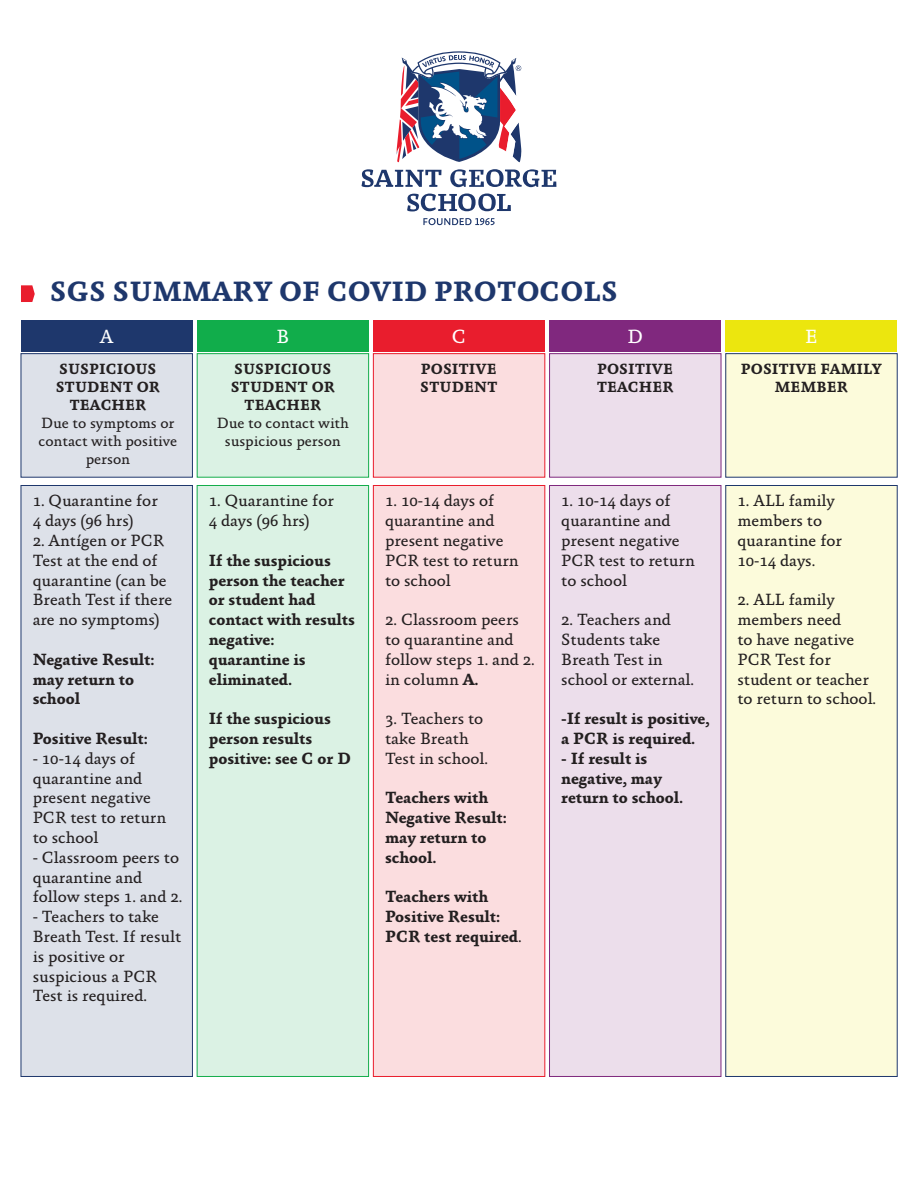
<style>
.page{position:relative;width:918px;height:1188px;background:#fff}
.page>*{position:absolute;margin:0;border:0;box-sizing:border-box;transform-origin:0 0}
.t1{font:700 28.35px "Absara";color:#1e376c}
.t2{font:19.35px "Absara OT";color:#fff}
.t3{font:16.5px/19.8px "Absara OT";color:#231f20}
.t4{font:700 16.5px/19.8px "Absara OT";color:#231f20}
.t5{font:700 15px/18px "Absara OT";color:#231f20;text-align:center}
.t6{font:15px/18px "Absara OT";color:#231f20;text-align:center}
.s1{font-weight:700}
.s2{font-weight:400}
</style>
<div class="page">
<div style="left:21px;top:354px;width:171px;height:123px;background:#dde1e9"></div>
<div style="left:726px;top:354px;width:171px;height:123px;background:#fcfbdb"></div>
<div style="left:550px;top:354px;width:171px;height:123px;background:#ecdeeb"></div>
<div style="left:373px;top:354px;width:172px;height:123px;background:#fbdddf"></div>
<div style="left:197px;top:354px;width:172px;height:123px;background:#dbf2e4"></div>
<div style="left:21px;top:485px;width:171px;height:591px;background:#dde1e9"></div>
<div style="left:197px;top:485px;width:172px;height:591px;background:#dbf2e4"></div>
<div style="left:373px;top:485px;width:172px;height:591px;background:#fbdddf"></div>
<div style="left:550px;top:485px;width:171px;height:591px;background:#ecdeeb"></div>
<div style="left:726px;top:485px;width:171px;height:591px;background:#fcfbdb"></div>
<div style="left:21px;top:320px;width:171px;height:31px;background:#1e376c"></div>
<div style="left:21px;top:353px;width:172px;height:124px;border:1px solid #1e376c"></div>
<div style="left:197px;top:320px;width:172px;height:31px;background:#11ad4b"></div>
<div style="left:373px;top:320px;width:172px;height:31px;background:#e91d2d"></div>
<div style="left:550px;top:320px;width:171px;height:31px;background:#80287e"></div>
<div style="left:726px;top:320px;width:171px;height:31px;background:#ece60e"></div>
<div style="left:197px;top:353px;width:172px;height:124px;border:1px solid #14ad4b"></div>
<div style="left:373px;top:353px;width:172px;height:124px;border:1px solid #e91d2c"></div>
<div style="left:549px;top:353px;width:172px;height:124px;border:1px solid #7f287d"></div>
<div style="left:21px;top:485px;width:172px;height:592px;border:1px solid #1e376c"></div>
<div style="left:373px;top:485px;width:172px;height:592px;border:1px solid #e91d2c"></div>
<div style="left:549px;top:485px;width:172px;height:592px;border:1px solid #7f287d"></div>
<div style="left:197px;top:485px;width:172px;height:592px;border:1px solid #14ad4b"></div>
<svg style="left:362px;top:169px;width:194px;height:18px"></svg>
<svg style="left:407px;top:193px;width:104px;height:32px"></svg>
<svg style="left:397px;top:51px;width:124px;height:112px"></svg>
<svg style="left:21px;top:285px;width:14px;height:17px"></svg>
<h1 class="t1" style="left:50px;top:275px;width:569px">SGS SUMMARY OF COVID PROTOCOLS</h1>
<p class="t2" style="left:100px;top:325px;width:15px">A</p>
<p class="t2" style="left:276px;top:325px;width:14px">B</p>
<p class="t2" style="left:452px;top:325px;width:16px">C</p>
<p class="t2" style="left:627px;top:325px;width:17px">D</p>
<p class="t2" style="left:805px;top:325px;width:14px">E</p>
<p class="t5" style="left:56px;top:360px;width:106px">SUSPICIOUS<br>STUDENT OR<br>TEACHER</p>
<p class="t6" style="left:39px;top:414px;width:140px">Due to symptoms or contact with positive person</p>
<p class="t5" style="left:231px;top:360px;width:106px">SUSPICIOUS<br>STUDENT OR<br>TEACHER</p>
<p class="t6" style="left:217px;top:414px;width:134px">Due to contact with suspicious person</p>
<p class="t5" style="left:420px;top:360px;width:79px;text-align:left">POSITIVE<br>STUDENT</p>
<p class="t5" style="left:597px;top:360px;width:79px;text-align:left">POSITIVE<br>TEACHER</p>
<p class="t5" style="left:741px;top:360px;width:142px">POSITIVE FAMILY<br>MEMBER</p>
<p class="t3" style="left:33px;top:492px;width:127px">1. Quarantine for<br>4 days (96 hrs)</p>
<p class="t3" style="left:33px;top:531px;width:141px">2. Antígen or PCR<br>Test at the end of quarantine (can be<br>Breath Test if there are no symptoms)</p>
<p class="t4" style="left:33px;top:650px;width:123px">Negative Result: may return to school</p>
<p class="t4" style="left:33px;top:729px;width:117px">Positive Result:</p>
<p class="t3" style="left:33px;top:749px;width:135px">- 10-14 days of quarantine and present negative<br>PCR test to return to school</p>
<p class="t3" style="left:33px;top:848px;width:151px">- Classroom peers to quarantine and follow steps 1. and 2.</p>
<p class="t3" style="left:33px;top:907px;width:150px">- Teachers to take<br>Breath Test. If result is positive or suspicious a PCR<br>Test is required.</p>
<p class="t3" style="left:209px;top:492px;width:127px">1. Quarantine for<br>4 days (96 hrs)</p>
<p class="t4" style="left:209px;top:551px;width:148px">If the suspicious person the teacher or student had contact with results negative: quarantine is eliminated.</p>
<p class="t4" style="left:209px;top:709px;width:144px">If the suspicious person results positive: see C or D</p>
<p class="t3" style="left:385px;top:492px;width:135px">1. 10-14 days of quarantine and present negative<br>PCR test to return to school</p>
<p class="t3" style="left:385px;top:610px;width:151px">2. Classroom peers to quarantine and follow steps 1. and 2. in column <span class="s1">A.</span></p>
<p class="t3" style="left:385px;top:709px;width:105px">3. Teachers to take Breath<br>Test in school.</p>
<p class="t4" style="left:385px;top:789px;width:123px">Teachers with<br>Negative Result: may return to school.</p>
<p class="t4" style="left:385px;top:888px;width:138px">Teachers with<br>Positive Result:<br>PCR test required<span class="s2">.</span></p>
<p class="t3" style="left:561px;top:492px;width:135px">1. 10-14 days of quarantine and present negative<br>PCR test to return to school</p>
<p class="t3" style="left:561px;top:610px;width:134px">2. Teachers and<br>Students take<br>Breath Test in school or external.</p>
<p class="t4" style="left:561px;top:709px;width:150px">-If result is positive, a PCR is required.</p>
<p class="t4" style="left:561px;top:749px;width:124px">- If result is negative, may return to school.</p>
<p class="t3" style="left:737px;top:492px;width:106px">1. ALL family members to quarantine for<br>10-14 days.</p>
<p class="t3" style="left:737px;top:591px;width:140px">2. ALL family members need<br>to have negative<br>PCR Test for student or teacher to return to school.</p>
</div>
